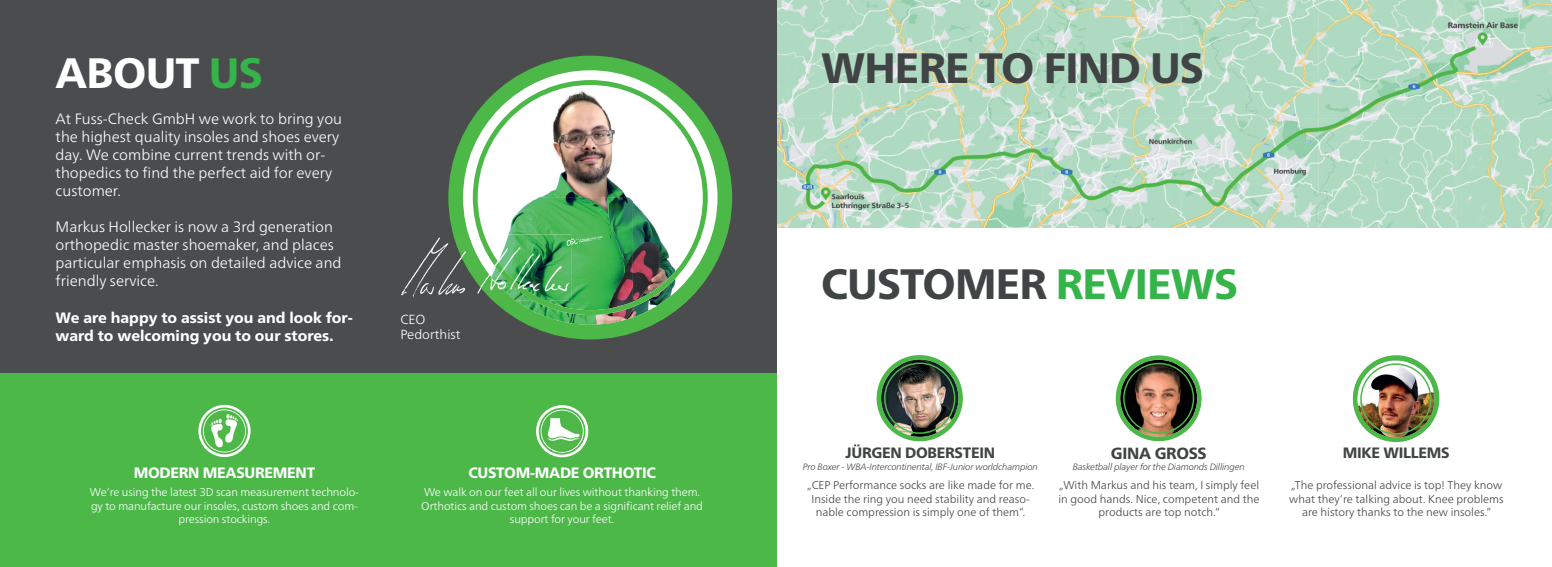
<style>
.page{position:relative;width:1552px;height:567px;background:#fff}
.page>*{position:absolute;margin:0;border:0;box-sizing:border-box;transform-origin:0 0}
.t1{font:800 42.5px "Frutiger Neue LT Com";letter-spacing:-.02em;color:#414445}
.t2{font:800 42.5px "Frutiger Neue LT Com";letter-spacing:-.02em;color:#fff}
.t3{font:800 16.25px "Frutiger Neue LT Com";letter-spacing:-.02em;color:#414445}
.t4{font:300 15px/18px "Frutiger Neue LT Com";color:#fff}
.t5{font:800 15px/18px "Frutiger Neue LT Com";letter-spacing:-.005em;color:#fff}
.t6{font:800 15px "Frutiger Neue LT Com";letter-spacing:-.02em;color:#414445}
.t7{font:300 13.25px/15.9px "Frutiger Neue LT Com";color:#fff}
.t8{font:300 11.25px/13.5px "Frutiger Neue LT Com";color:#414445;text-align:center}
.t9{font:300 11.25px/13.5px "Frutiger Neue LT Com";letter-spacing:-.01em;color:#fff;text-align:center}
.t10{font:italic 300 9.25px "Frutiger Neue LT Com";letter-spacing:-.02em;color:#414445}
.s1{color:#35b44a}
</style>
<div class="page">
<img style="left:776px;top:0;width:776px;height:228px">
<div style="left:0;top:0;width:776px;height:556px;background:#4b4c4d"></div>
<svg style="left:448px;top:56px;width:284px;height:283px"></svg>
<img style="left:473px;top:80px;width:235px;height:235px">
<div style="left:0;top:373px;width:776px;height:194px;background:#4cb848"></div>
<img style="left:401px;top:234px;width:52px;height:67px">
<img style="left:545px;top:234px;width:26px;height:67px">
<img style="left:453px;top:234px;width:26px;height:67px">
<img style="left:479px;top:234px;width:66px;height:67px">
<svg style="left:198px;top:405px;width:53px;height:52px"></svg>
<img style="left:211px;top:414px;width:27px;height:34px">
<img style="left:1353px;top:355px;width:86px;height:87px">
<img style="left:877px;top:355px;width:86px;height:86px">
<img style="left:1116px;top:355px;width:86px;height:86px">
<svg style="left:536px;top:405px;width:52px;height:52px"></svg>
<img style="left:544px;top:418px;width:40px;height:34px">
<h1 class="t2" style="left:56px;top:48px;width:209px">ABOUT <span class="s1">US</span></h1>
<h3 class="t4" style="left:56px;top:110px;width:288px">At Fuss-Check GmbH we work to bring you the highest quality insoles and shoes every day. We combine current trends with or&shy;thopedics to find the perfect aid for every customer.</h3>
<h3 class="t4" style="left:56px;top:218px;width:287px">Markus Hollecker is now a 3rd generation orthopedic master shoemaker, and places particular emphasis on detailed advice and friendly service.</h3>
<h3 class="t5" style="left:56px;top:308px;width:299px">We are happy to assist you and look for&shy;ward to welcoming you to our stores.</h3>
<p class="t7" style="left:400px;top:311px;width:62px">CEO<br>Pedorthist</p>
<h3 class="t5" style="left:134px;top:463px;width:183px">MODERN MEASUREMENT</h3>
<h3 class="t5" style="left:468px;top:464px;width:189px">CUSTOM-MADE ORTHOTIC</h3>
<p class="t9" style="left:90px;top:485px;width:271px">We‘re using the latest 3D scan measurement technolo&shy;gy to manufacture our insoles, custom shoes and com&shy;pression stockings.</p>
<p class="t9" style="left:421px;top:485px;width:283px">We walk on our feet all our lives without thanking them.<br>Orthotics and custom shoes can be a significant relief and support for your feet.</p>
<h1 class="t1" style="left:821px;top:43px;width:384px">WHERE TO FIND US</h1>
<h1 class="t1" style="left:821px;top:258px;width:419px">CUSTOMER <span class="s1">REVIEWS</span></h1>
<h3 class="t6" style="left:846px;top:444px;width:151px">JÜRGEN DOBERSTEIN</h3>
<p class="t10" style="left:803px;top:461px;width:237px">Pro Boxer - WBA-Intercontinental, IBF-Junior worldchampion</p>
<h2 class="t3" style="left:1111px;top:444px;width:97px">GINA GROSS</h2>
<h3 class="t6" style="left:1343px;top:444px;width:108px">MIKE WILLEMS</h3>
<p class="t10" style="left:1073px;top:462px;width:174px">Basketball player for the Diamonds Dillingen</p>
<p class="t8" style="left:1058px;top:478px;width:203px">„With Markus and his team, I simply feel in good hands. Nice, competent and the products are top notch.“</p>
<p class="t8" style="left:807px;top:479px;width:229px">„CEP Performance socks are like made for me.<br>Inside the ring you need stability and reaso&shy;nable compression is simply one of them“.</p>
<p class="t8" style="left:1289px;top:479px;width:216px">„The professional advice is top! They know what they‘re talking about. Knee problems are history thanks to the new insoles.“</p>
</div>
